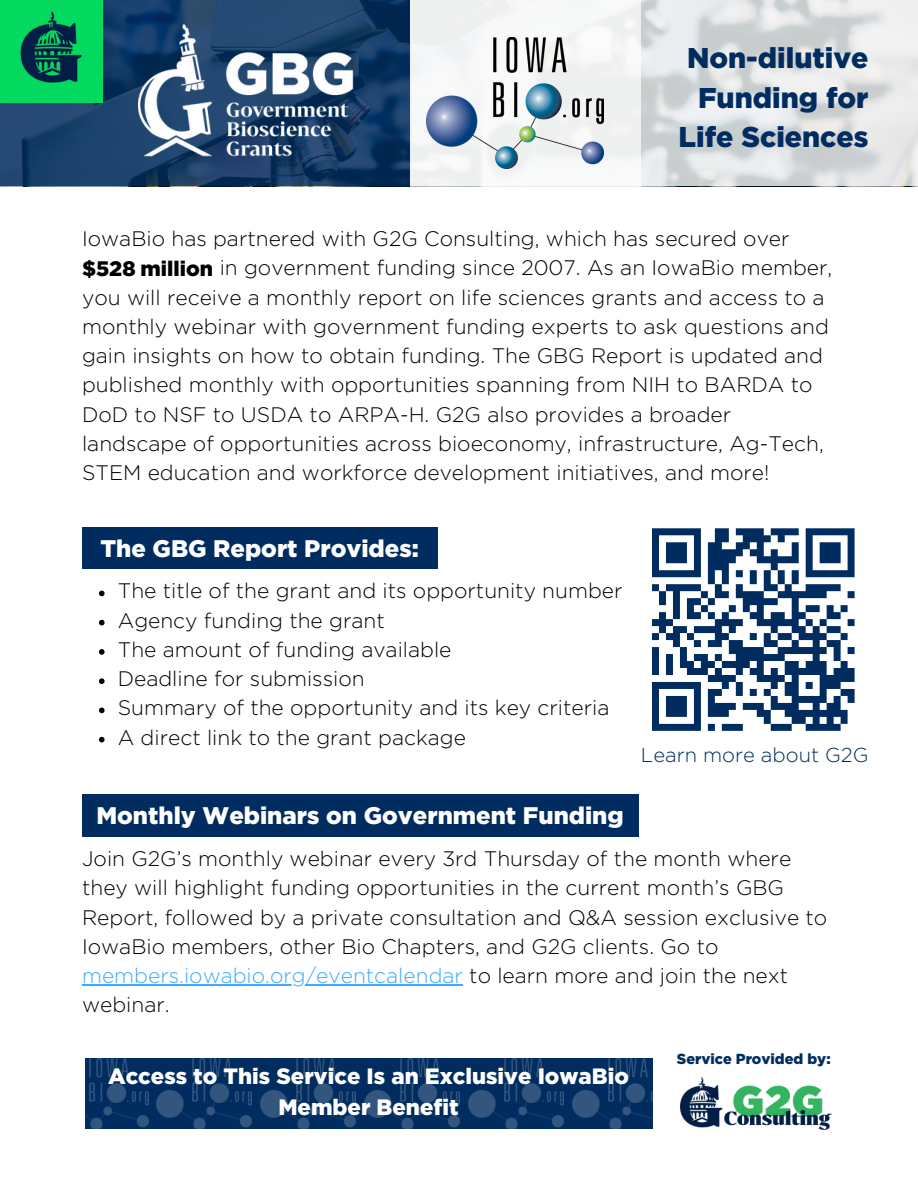
<style>
.page{position:relative;width:918px;height:1188px;background:#fff}
.page>*{position:absolute;margin:0;border:0;box-sizing:border-box;transform-origin:0 0}
.t1{font:900 28.65px/39.5px "Gotham";color:#002c5f;text-align:right}
.t2{font:900 24px "Gotham";color:#fff}
.t3{font:900 22.2px/30.8px "Gotham";color:#fff;text-align:center}
.t4{font:300 21px/29.2px "Gotham";color:#000}
.t5{font:300 21px/29.2px "Gotham";color:#3ea9ff}
.t6{font:900 21px "Gotham";color:#000}
.t7{font:300 20.1px "Gotham";color:#002c5f}
.t8{font:900 14.55px "Gotham";color:#002c5f}
.s1{color:#fff}
.s2{color:#000}
</style>
<div class="page">
<div style="left:82px;top:527px;width:355px;height:42px;background:#002c5f"></div>
<div style="left:82px;top:794px;width:556px;height:43px;background:#002c5f"></div>
<div style="left:85px;top:1058px;width:567px;height:71px;background:#002c5f"></div>
<img style="left:85px;top:1058px;width:63px;height:71px">
<img style="left:157px;top:1058px;width:95px;height:71px">
<img style="left:261px;top:1058px;width:95px;height:71px">
<img style="left:365px;top:1058px;width:95px;height:71px">
<img style="left:468px;top:1058px;width:95px;height:71px">
<img style="left:572px;top:1058px;width:81px;height:71px">
<img style="left:680px;top:1078px;width:152px;height:52px">
<svg style="left:0;top:0;width:410px;height:186px;background:#183f68"></svg>
<img style="left:138px;top:25px;width:272px;height:144px">
<img style="left:0;top:0;width:102px;height:102px">
<svg style="left:99px;top:591px;width:6px;height:5px"></svg>
<svg style="left:99px;top:620px;width:6px;height:5px"></svg>
<svg style="left:99px;top:649px;width:6px;height:6px"></svg>
<svg style="left:99px;top:678px;width:6px;height:6px"></svg>
<svg style="left:99px;top:708px;width:6px;height:5px"></svg>
<svg style="left:99px;top:737px;width:6px;height:5px"></svg>
<hr style="left:82px;top:984px;width:381px;height:1px;background:#3ea9ff">
<svg style="left:641px;top:0;width:277px;height:186px;background:#dde0e1"></svg>
<div style="left:410px;top:0;width:231px;height:194px;background:#f5f6f7"></div>
<img style="left:427px;top:37px;width:177px;height:132px">
<svg style="left:652px;top:528px;width:203px;height:203px"></svg>
<h2 class="t1" style="left:679px;top:38px;width:192px">Non-dilutive<br>Funding for<br>Life Sciences</h2>
<p class="t4" style="left:82px;top:224px;width:709px">IowaBio has partnered with G2G Consulting, which has secured over</p>
<p class="t4" style="left:170px;top:253px;width:664px"><span class="s1">lion</span> in government funding since 2007. As an IowaBio member,</p>
<p class="t4" style="left:82px;top:282px;width:744px">you will receive a monthly report on life sciences grants and access to a</p>
<p class="t4" style="left:82px;top:311px;width:748px">monthly webinar with government funding experts to ask questions and</p>
<p class="t4" style="left:82px;top:341px;width:742px">gain insights on how to obtain funding. The GBG Report is updated and</p>
<p class="t4" style="left:82px;top:370px;width:732px">published monthly with opportunities spanning from NIH to BARDA to</p>
<p class="t4" style="left:82px;top:399px;width:651px">DoD to NSF to USDA to ARPA-H. G2G also provides a broader</p>
<p class="t4" style="left:82px;top:428px;width:743px">landscape of opportunities across bioeconomy, infrastructure, Ag-Tech,</p>
<p class="t4" style="left:82px;top:458px;width:689px">STEM education and workforce development initiatives, and more!</p>
<p class="t6" style="left:82px;top:256px;width:133px">$528 million</p>
<p class="t2" style="left:100px;top:534px;width:320px">The GBG Report Provides:</p>
<h3 class="t4" style="left:118px;top:576px;width:506px">The title of the grant and its opportunity number</h3>
<p class="t4" style="left:118px;top:605px;width:268px">Agency funding the grant</p>
<h2 class="t4" style="left:118px;top:635px;width:335px">The amount of funding available</h2>
<p class="t4" style="left:118px;top:664px;width:248px">Deadline for submission</p>
<p class="t4" style="left:118px;top:693px;width:493px">Summary of the opportunity and its key criteria</p>
<p class="t4" style="left:118px;top:722px;width:350px">A direct link to the grant package</p>
<p class="t2" style="left:96px;top:802px;width:529px">Monthly Webinars on Government Funding</p>
<h3 class="t7" style="left:641px;top:744px;width:229px">Learn more about G2G</h3>
<p class="t4" style="left:82px;top:844px;width:747px">Join G2G’s monthly webinar every 3rd Thursday of the month where they will highlight funding opportunities in the current month’s GBG Report, followed by a private consultation and Q&amp;A session exclusive to IowaBio members, other Bio Chapters, and G2G clients. Go to</p>
<p class="t5" style="left:82px;top:961px;width:708px">members.iowabio.org/eventcalendar <span class="s2">to learn more and join the next webinar.</span></p>
<h1 class="t3" style="left:108px;top:1060px;width:522px">Access to This Service Is an Exclusive IowaBio<br>Member Benefit</h1>
<p class="t8" style="left:677px;top:1051px;width:155px">Service Provided by:</p>
</div>
